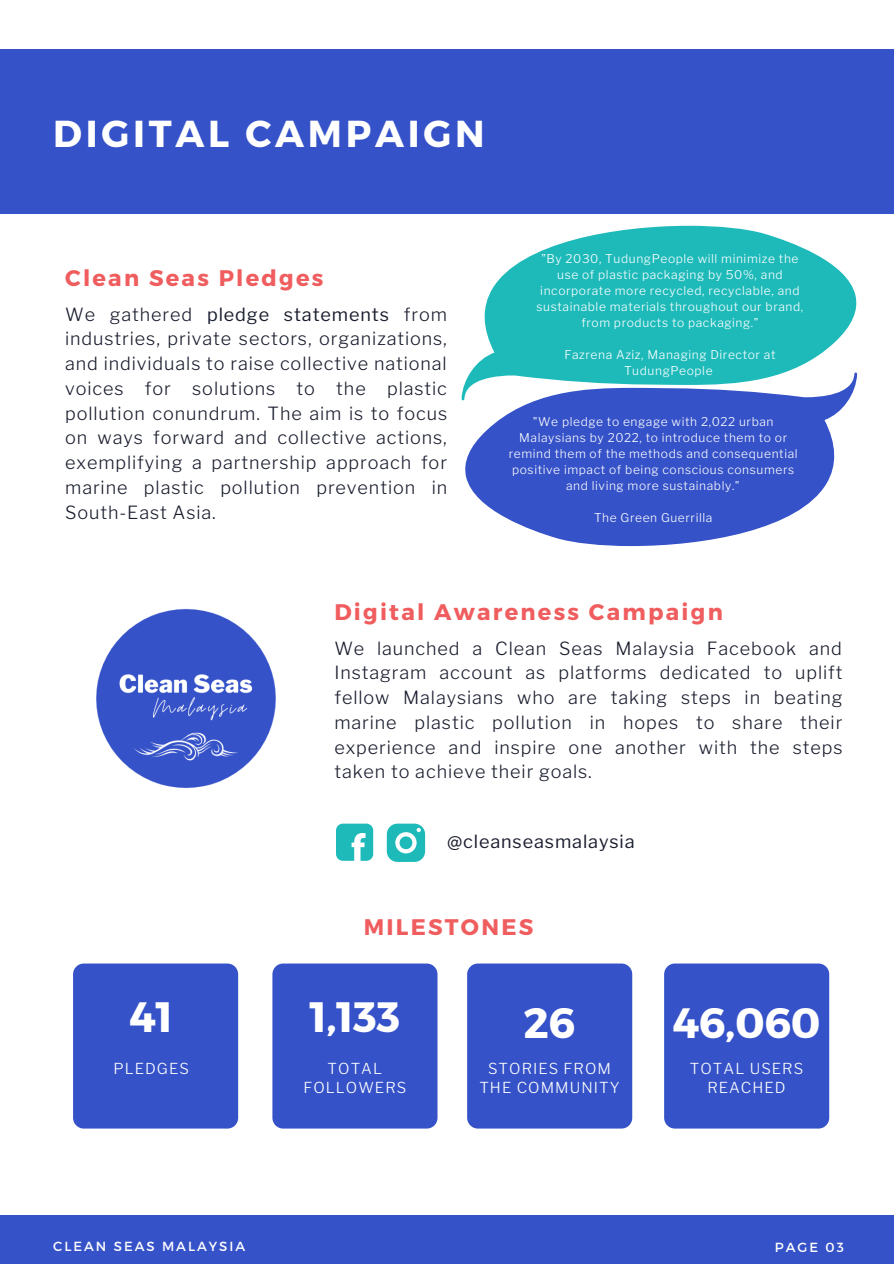
<style>
.page{position:relative;width:894px;height:1264px;background:#fff}
.page>*{position:absolute;margin:0;border:0;box-sizing:border-box;transform-origin:0 0}
.t1{font:700 42.45px "Montserrat";letter-spacing:-.01em;color:#fff}
.t2{font:700 37.5px "Montserrat";letter-spacing:.1em;color:#fff}
.t3{font:700 22.5px "Montserrat";letter-spacing:.1em;color:#f05d5e}
.t4{font:300 18px/24.8px "Libre Franklin";letter-spacing:.05em;color:#191d2d;text-align:justify}
.t5{font:18px "Libre Franklin";letter-spacing:.05em;color:#191d2d}
.t6{font:300 15px/19.2px "Libre Franklin";letter-spacing:.07em;color:#fff;text-align:center}
.t7{font:13.2px "Montserrat";letter-spacing:.15em;color:#fff}
.t8{font:300 12px/16px "Libre Franklin";letter-spacing:.05em;color:#fff;text-align:center}
.s1{font-weight:400}
</style>
<div class="page">
<div style="left:0;top:1215px;width:893px;height:48px;background:#3552c8"></div>
<div style="left:0;top:49px;width:893px;height:165px;background:#3552c8"></div>
<img style="left:96px;top:608px;width:180px;height:181px">
<div style="left:467px;top:963px;width:165px;height:165px;background:#3552c8;border-radius:11px"></div>
<div style="left:272px;top:963px;width:165px;height:165px;background:#3552c8;border-radius:11px"></div>
<div style="left:73px;top:963px;width:165px;height:165px;background:#3552c8;border-radius:11px"></div>
<div style="left:664px;top:963px;width:165px;height:165px;background:#3552c8;border-radius:11px"></div>
<svg style="left:336px;top:823px;width:37px;height:37px"></svg>
<svg style="left:386px;top:823px;width:39px;height:39px"></svg>
<svg style="left:462px;top:400px;width:387px;height:146px;fill:#3552c8"></svg>
<svg style="left:461px;top:226px;width:397px;height:174px;fill:#1ebaba"></svg>
<p class="t2" style="left:53px;top:109px;width:433px">DIGITAL CAMPAIGN</p>
<p class="t3" style="left:65px;top:263px;width:260px">Clean Seas Pledges</p>
<p class="t4" style="left:65px;top:301px;width:383px">We gathered <span class="s1">pledge statements</span> from industries, private sectors, organizations, and individuals to raise collective national voices for solutions to the plastic pollution conundrum. The aim is to focus on ways forward and collective actions, exemplifying a partnership approach for marine plastic pollution prevention in South-East Asia.</p>
<p class="t8" style="left:536px;top:251px;width:268px">”By 2030, TudungPeople will minimize the use of plastic packaging by 50%, and incorporate more recycled, recyclable, and sustainable materials throughout our brand, from products to packaging.”</p>
<p class="t8" style="left:564px;top:347px;width:212px">Fazrena Aziz, Managing Director at<br>TudungPeople</p>
<p class="t8" style="left:508px;top:413px;width:290px">"We pledge to engage with 2,022 urban Malaysians by 2022, to introduce them to or remind them of the methods and consequential positive impact of being conscious consumers and living more sustainably."</p>
<p class="t8" style="left:594px;top:509px;width:120px">The Green Guerrilla</p>
<p class="t3" style="left:334px;top:597px;width:390px">Digital Awareness Campaign</p>
<p class="t4" style="left:334px;top:635px;width:509px">We launched a Clean Seas Malaysia Facebook and Instagram account as platforms dedicated to uplift fellow Malaysians who are taking steps in beating marine plastic pollution in hopes to share their experience and inspire one another with the steps taken to achieve their goals.</p>
<p class="t5" style="left:447px;top:831px;width:189px">@cleanseasmalaysia</p>
<p class="t1" style="left:129px;top:989px;width:45px">41</p>
<p class="t6" style="left:113px;top:1059px;width:77px">PLEDGES</p>
<p class="t3" style="left:363px;top:912px;width:171px">MILESTONES</p>
<p class="t1" style="left:309px;top:989px;width:92px">1,133</p>
<p class="t6" style="left:303px;top:1059px;width:104px">TOTAL<br>FOLLOWERS</p>
<p class="t1" style="left:523px;top:995px;width:53px">26</p>
<p class="t6" style="left:479px;top:1059px;width:142px">STORIES FROM<br>THE COMMUNITY</p>
<p class="t1" style="left:672px;top:995px;width:150px">46,060</p>
<p class="t6" style="left:689px;top:1059px;width:115px">TOTAL USERS<br>REACHED</p>
<p class="t7" style="left:53px;top:1237px;width:193px">CLEAN SEAS MALAYSIA</p>
<p class="t7" style="left:774px;top:1238px;width:70px">PAGE 03</p>
</div>
